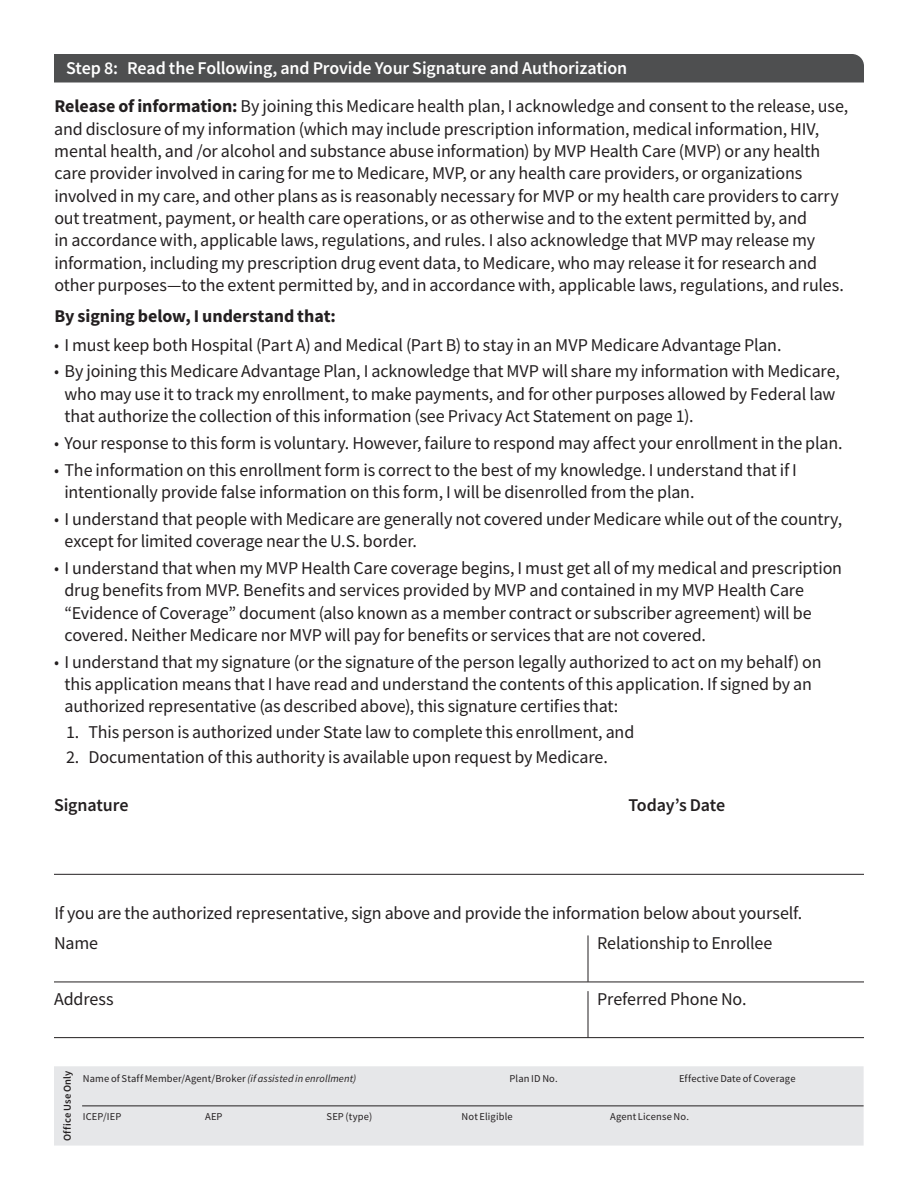
<style>
.page{position:relative;width:918px;height:1188px;background:#fff}
.page>*{position:absolute;margin:0;border:0;box-sizing:border-box;transform-origin:0 0}
.Bullet{font:18px/22.4px "Source Sans Pro";letter-spacing:-.01em;color:#231f20}
.Body{font:18px/22.4px "Source Sans Pro";letter-spacing:-.01em;color:#231f20}
.Section_Bar{font:600 18px "Source Sans Pro";letter-spacing:-.005em;color:#fff}
.Body-2{font:700 18px "Source Sans Pro";letter-spacing:-.005em;color:#231f20}
.Body-3{font:600 18px "Source Sans Pro";letter-spacing:-.01em;color:#231f20}
.Body-4{font:10.5px "Source Sans Pro";letter-spacing:.015em;color:#231f20}
.Body-5{font:600 10.5px "Source Sans Pro";letter-spacing:.015em;color:#231f20}
.s1{font-weight:700}
.s2{font-weight:300}
.s3{font-style:italic}
</style>
<div class="page">
<div style="left:54px;top:54px;width:810px;height:28px;background:#4e4f50"></div>
<hr style="left:54px;top:874px;width:810px;height:1px;background:#231f20">
<hr style="left:588px;top:935px;width:1px;height:47px;background:#231f20">
<hr style="left:54px;top:982px;width:534px;height:1px;background:#231f20">
<hr style="left:588px;top:982px;width:276px;height:1px;background:#231f20">
<hr style="left:588px;top:991px;width:1px;height:46px;background:#231f20">
<hr style="left:54px;top:1037px;width:534px;height:1px;background:#231f20">
<hr style="left:588px;top:1037px;width:276px;height:1px;background:#231f20">
<div style="left:54px;top:1066px;width:810px;height:80px;background:#e6e7e9"></div>
<hr style="left:82px;top:1106px;width:782px;height:1px;background:#231f20">
<h4 class="Section_Bar" style="left:66px;top:56px;width:563px">Step 8: Read the Following, and Provide Your Signature and Authorization</h4>
<p class="Body" style="left:54px;top:95px;width:796px"><span class="s1">Release of information:</span> By joining this Medicare health plan, I acknowledge and consent to the release, use, and disclosure of my information (which may include prescription information, medical information, HIV, mental health, and /or alcohol and substance abuse information) by MVP Health Care (MVP) or any health care provider involved in caring for me to Medicare, MVP, or any health care providers, or organizations involved in my care, and other plans as is reasonably necessary for MVP or my health care providers to carry out treatment, payment, or health care operations, or as otherwise and to the extent permitted by, and<br>in accordance with, applicable laws, regulations, and rules. I also acknowledge that MVP may release my information, including my prescription drug event data, to Medicare, who may release it for research and other purposes—to the extent permitted by, and in accordance with, applicable laws, regulations, and rules.</p>
<p class="Body-2" style="left:54px;top:304px;width:283px">By signing below, I understand that:</p>
<p class="Bullet" style="left:54px;top:333px;width:729px"><span class="s2">•</span> I must keep both Hospital (Part A) and Medical (Part B) to stay in an MVP Medicare Advantage Plan.</p>
<p class="Bullet" style="left:64px;top:360px;width:777px;text-indent:-10px"><span class="s2">•</span> By joining this Medicare Advantage Plan, I acknowledge that MVP will share my information with Medicare, who may use it to track my enrollment, to make payments, and for other purposes allowed by Federal law that authorize the collection of this information (see Privacy Act Statement on page 1).</p>
<p class="Bullet" style="left:54px;top:432px;width:790px"><span class="s2">•</span> Your response to this form is voluntary. However, failure to respond may affect your enrollment in the plan.</p>
<p class="Bullet" style="left:64px;top:458px;width:734px;text-indent:-10px"><span class="s2">•</span> The information on this enrollment form is correct to the best of my knowledge. I understand that if I intentionally provide false information on this form, I will be disenrolled from the plan.</p>
<p class="Bullet" style="left:64px;top:508px;width:779px;text-indent:-10px"><span class="s2">•</span> I understand that people with Medicare are generally not covered under Medicare while out of the country, except for limited coverage near the U.S. border.</p>
<p class="Bullet" style="left:64px;top:557px;width:779px;text-indent:-10px"><span class="s2">•</span> I understand that when my MVP Health Care coverage begins, I must get all of my medical and prescription drug benefits from MVP. Benefits and services provided by MVP and contained in my MVP Health Care “Evidence of Coverage” document (also known as a member contract or subscriber agreement) will be covered. Neither Medicare nor MVP will pay for benefits or services that are not covered.</p>
<p class="Bullet" style="left:64px;top:650px;width:759px;text-indent:-10px"><span class="s2">•</span> I understand that my signature (or the signature of the person legally authorized to act on my behalf) on this application means that I have read and understand the contents of this application. If signed by an authorized representative (as described above), this signature certifies that:</p>
<p class="Bullet" style="left:66px;top:720px;width:570px">1. This person is authorized under State law to complete this enrollment, and</p>
<p class="Bullet" style="left:66px;top:746px;width:543px">2. Documentation of this authority is available upon request by Medicare.</p>
<p class="Body-3" style="left:54px;top:793px;width:76px">Signature</p>
<p class="Body-3" style="left:629px;top:793px;width:98px">Today’s Date</p>
<p class="Body" style="left:54px;top:902px;width:750px">If you are the authorized representative, sign above and provide the information below about yourself.</p>
<p class="Body" style="left:54px;top:932px;width:46px">Name</p>
<p class="Body" style="left:597px;top:932px;width:177px">Relationship to Enrollee</p>
<p class="Body" style="left:54px;top:987px;width:61px">Address</p>
<p class="Body" style="left:597px;top:987px;width:151px">Preferred Phone No.</p>
<p class="Body-5" style="left:60px;top:1141px;width:71px;rotate:-90deg">Office Use Only</p>
<p class="Body-4" style="left:83px;top:1072px;width:275px">Name of Staff Member/Agent/Broker <span class="s3">(if assisted in enrollment)</span></p>
<p class="Body-4" style="left:510px;top:1072px;width:50px">Plan ID No.</p>
<p class="Body-4" style="left:679px;top:1072px;width:118px">Effective Date of Coverage</p>
<p class="Body-4" style="left:83px;top:1110px;width:40px">ICEP/IEP</p>
<p class="Body-4" style="left:205px;top:1110px;width:19px">AEP</p>
<p class="Body-4" style="left:327px;top:1110px;width:47px">SEP (type)</p>
<p class="Body-4" style="left:462px;top:1110px;width:53px">Not Eligible</p>
<p class="Body-4" style="left:610px;top:1110px;width:80px">Agent License No.</p>
</div>
